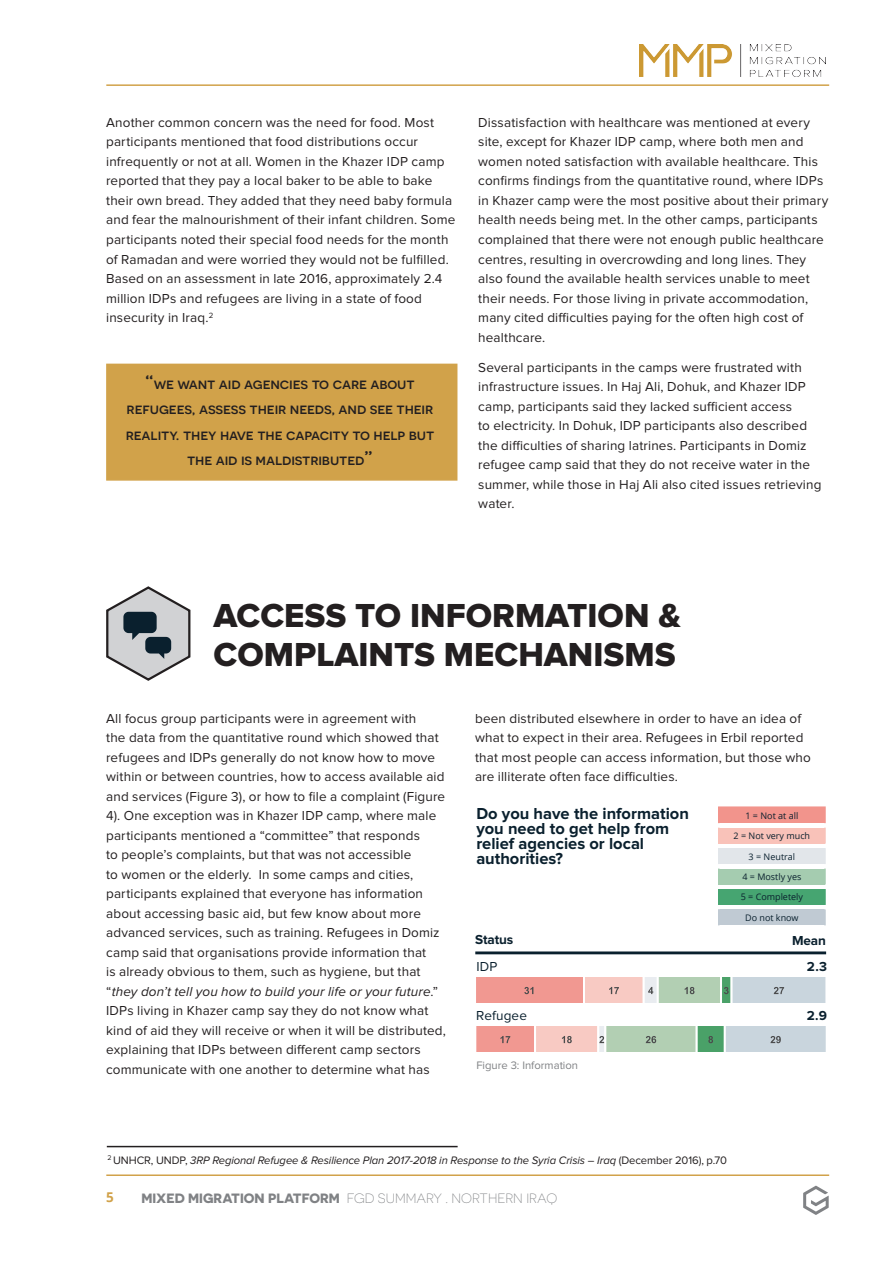
<style>
.page{position:relative;width:893px;height:1263px;background:#fff}
.page>*{position:absolute;margin:0;border:0;box-sizing:border-box;transform-origin:0 0}
.General___Headline_1{font:34.5px "Proxima Nova Extrabld";color:#231f20}
.t1{font:700 16.5px/15px "Proxima Nova";color:#0a202e}
.t2{font:500 15px/25.5px "Novecentosanswide";letter-spacing:-.01em;color:#231f20;text-align:center}
.General___Continuous{font:13.5px/19.5px "Proxima Nova";letter-spacing:.01em;color:#231f20}
.t3{font:300 13.5px "Novecentosanswide";color:#808285}
.t4{font:700 13.5px/27px "Proxima Nova";letter-spacing:-.01em;color:#0a202e}
.t5{font:13.5px "Proxima Nova";letter-spacing:.015em;color:#0a202e}
.t6{font:700 13.5px "Open Sans";color:#d1a24a}
.General___Continuous-2{font:italic 11.25px "Proxima Nova";letter-spacing:-.01em;color:#231f20}
.t7{font:11.25px "Proxima Nova";color:#808285}
.t8{font:9px "Open Sans";color:#0a202e}
.s1{font-size:19.5px}
.s2{font-style:italic}
.s3{font-weight:400}
.s4{font-style:normal}
.s5{font-weight:700}
</style>
<div class="page">
<div style="left:106px;top:364px;width:351px;height:117px;background:#d1a24a;border:2px solid #d1a24a"></div>
<hr style="left:107px;top:1146px;width:351px;height:1px;background:#231f20">
<svg style="left:476px;top:977px;width:350px;height:26px;background:#d6beb7"></svg>
<hr style="left:475px;top:951px;width:351px;height:3px;background:#0a202e">
<svg style="left:476px;top:1026px;width:350px;height:26px;background:#c8c2b7"></svg>
<div style="left:719px;top:807px;width:106px;height:16px;background:#f2948c"></div>
<div style="left:719px;top:828px;width:106px;height:15px;background:#f9c2b9"></div>
<div style="left:719px;top:848px;width:106px;height:16px;background:#e2e6ea"></div>
<div style="left:719px;top:868px;width:106px;height:16px;background:#a5ccb0"></div>
<div style="left:719px;top:889px;width:106px;height:16px;background:#46a571"></div>
<div style="left:719px;top:909px;width:106px;height:16px;background:#c0cad3"></div>
<hr style="left:718px;top:806px;width:108px;height:2px;background:#f2948c">
<svg style="left:718px;top:808px;width:1px;height:118px"></svg>
<svg style="left:824px;top:808px;width:2px;height:118px"></svg>
<hr style="left:106px;top:84px;width:723px;height:2px;background:#d1a24a">
<hr style="left:106px;top:1174px;width:723px;height:2px;background:#d1a24a">
<img style="left:640px;top:44px;width:185px;height:32px">
<svg style="left:803px;top:1186px;width:26px;height:29px"></svg>
<svg style="left:106px;top:586px;width:85px;height:95px"></svg>
<p class="General___Continuous" style="left:106px;top:113px;width:351px">Another common concern was the need for food. Most participants mentioned that food distributions occur infrequently or not at all. Women in the Khazer IDP camp reported that they pay a local baker to be able to bake their own bread. They added that they need baby formula and fear the malnourishment of their infant children. Some participants noted their special food needs for the month of Ramadan and were worried they would not be fulfilled.<br>Based on an assessment in late 2016, approximately 2.4 million IDPs and refugees are living in a state of food insecurity in Iraq.<sup>2</sup></p>
<p class="t2" style="left:126px;top:371px;width:310px"><span class="s1">“</span>we want aid agencies to care about refugees, assess their needs, and see their reality. they have the capacity to help but the aid is maldistributed<span class="s1">”</span></p>
<p class="General___Continuous" style="left:478px;top:113px;width:352px">Dissatisfaction with healthcare was mentioned at every site, except for Khazer IDP camp, where both men and women noted satisfaction with available healthcare. This confirms findings from the quantitative round, where IDPs in Khazer camp were the most positive about their primary health needs being met. In the other camps, participants complained that there were not enough public healthcare centres, resulting in overcrowding and long lines. They also found the available health services unable to meet their needs. For those living in private accommodation, many cited difficulties paying for the often high cost of healthcare.</p>
<p class="General___Continuous" style="left:478px;top:358px;width:345px">Several participants in the camps were frustrated with infrastructure issues. In Haj Ali, Dohuk, and Khazer IDP camp, participants said they lacked sufficient access<br>to electricity. In Dohuk, IDP participants also described the difficulties of sharing latrines. Participants in Domiz refugee camp said that they do not receive water in the summer, while those in Haj Ali also cited issues retrieving water.</p>
<p class="General___Headline_1" style="left:214px;top:599px;width:469px">ACCESS TO INFORMATION &amp;</p>
<p class="General___Headline_1" style="left:214px;top:638px;width:464px">COMPLAINTS MECHANISMS</p>
<p class="General___Continuous" style="left:106px;top:709px;width:341px">All focus group participants were in agreement with<br>the data from the quantitative round which showed that refugees and IDPs generally do not know how to move within or between countries, how to access available aid and services (Figure 3), or how to file a complaint (Figure 4). One exception was in Khazer IDP camp, where male participants mentioned a “committee” that responds<br>to people’s complaints, but that was not accessible<br>to women or the elderly. In some camps and cities, participants explained that everyone has information about accessing basic aid, but few know about more advanced services, such as training. Refugees in Domiz camp said that organisations provide information that<br>is already obvious to them, such as hygiene, but that “<span class="s2">they don’t tell you how to build your life or your future</span>.” IDPs living in Khazer camp say they do not know what kind of aid they will receive or when it will be distributed, explaining that IDPs between different camp sectors communicate with one another to determine what has</p>
<p class="General___Continuous" style="left:475px;top:709px;width:337px">been distributed elsewhere in order to have an idea of what to expect in their area. Refugees in Erbil reported that most people can access information, but those who are illiterate often face difficulties.</p>
<p class="t1" style="left:476px;top:806px;width:214px">Do you have the information you need to get help from relief agencies or local authorities?</p>
<p class="t8" style="left:745px;top:809px;width:54px">1 = Not at all</p>
<p class="t8" style="left:734px;top:830px;width:78px">2 = Not very much</p>
<p class="t8" style="left:749px;top:850px;width:48px">3 = Neutral</p>
<p class="t8" style="left:742px;top:870px;width:61px">4 = Mostly yes</p>
<p class="t8" style="left:741px;top:891px;width:64px">5 = Completely</p>
<p class="t8" style="left:745px;top:911px;width:55px">Do not know</p>
<p class="t4" style="left:475px;top:927px;width:39px">Status<br><span class="s3">IDP</span></p>
<p class="t4" style="left:792px;top:928px;width:35px">Mean</p>
<p class="t4" style="left:807px;top:954px;width:22px">2.3</p>
<p class="t5" style="left:476px;top:1009px;width:52px">Refugee</p>
<p class="t4" style="left:807px;top:1002px;width:22px">2.9</p>
<p class="t7" style="left:476px;top:1060px;width:103px">Figure 3: Information</p>
<p class="General___Continuous-2" style="left:107px;top:1155px;width:621px"><sup>2</sup> <span class="s4">UNHCR, UNDP,</span> 3RP Regional Refugee &amp; Resilience Plan 2017-2018 in Response to the Syria Crisis – Iraq <span class="s4">(December 2016), p.70</span></p>
<p class="t6" style="left:106px;top:1188px;width:9px">5</p>
<p class="t3" style="left:141px;top:1190px;width:417px"><span class="s5">MIXED MIGRATION PLATFORM</span> FGD SUMMARY . NORTHERN IRAQ</p>
</div>
